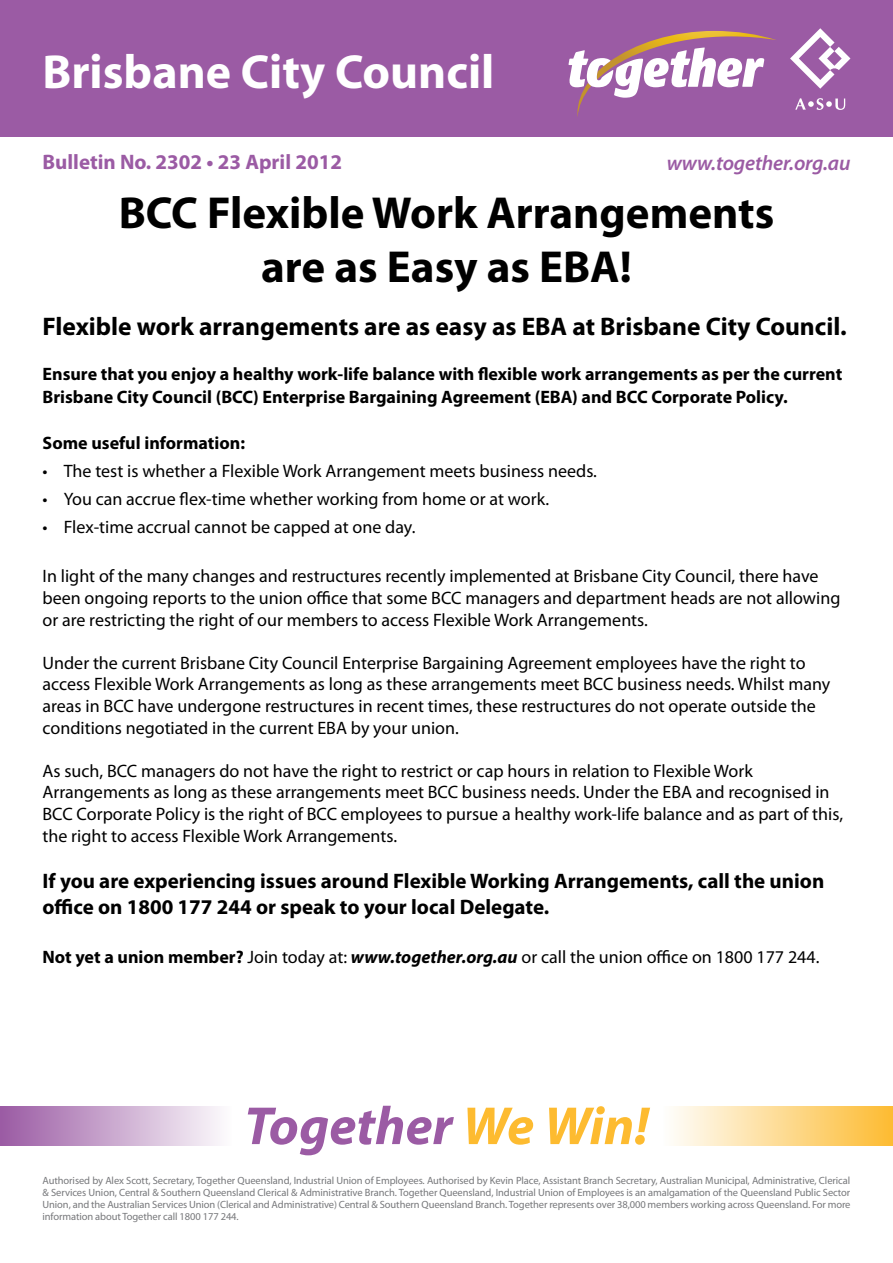
<style>
.page{position:relative;width:893px;height:1263px;background:#fff}
.page>*{position:absolute;margin:0;border:0;box-sizing:border-box;transform-origin:0 0}
.t1{font:italic 700 54px "Myriad Pro";color:#9b5ba4}
.t2{font:700 48px "Myriad";color:#fff}
.t3{font:700 45px/54px "Myriad Pro";color:#000;text-align:center}
.t4{font:700 25.5px "Myriad Pro";color:#000}
.t5{font:700 21px/25.2px "Myriad Pro";color:#000}
.t6{font:700 21px "Myriad Pro";color:#9b5ba4}
.t7{font:italic 600 21px "Myriad Pro";letter-spacing:-.01em;color:#9b5ba4}
.t8{font:18px/21.6px "Myriad Pro";color:#000}
.t9{font:700 18px/23.4px "Myriad Pro";color:#000}
.t10{font:10.5px/12px "Myriad Pro";letter-spacing:-.01em;color:#77787b;text-align:justify}
.s1{font-weight:700}
.s2{font-weight:700;font-style:italic}
.s3{color:#fdbb30}
</style>
<div class="page">
<div style="left:0;top:0;width:893px;height:136px;background:#9b5ba4"></div>
<svg style="left:568px;top:31px;width:208px;height:86px"></svg>
<svg style="left:790px;top:28px;width:60px;height:61px"></svg>
<svg style="left:795px;top:98px;width:50px;height:12px"></svg>
<div style="left:0;top:1107px;width:232px;height:39px;background:linear-gradient(to right,#9a5aa3,#fdfcfd)"></div>
<div style="left:661px;top:1107px;width:232px;height:39px;background:linear-gradient(to right,#feffff,#fdbc33)"></div>
<h2 class="t2" style="left:43px;top:47px;width:453px">Brisbane City Council</h2>
<p class="t6" style="left:43px;top:148px;width:301px">Bulletin No. 2302 • 23 April 2012</p>
<p class="t7" style="left:667px;top:149px;width:185px">www.together.org.au</p>
<h3 class="t3" style="left:119px;top:185px;width:657px">BCC Flexible Work Arrangements are as Easy as EBA!</h3>
<h3 class="t4" style="left:43px;top:309px;width:806px">Flexible work arrangements are as easy as EBA at Brisbane City Council.</h3>
<p class="t9" style="left:43px;top:361px;width:801px">Ensure that you enjoy a healthy work-life balance with flexible work arrangements as per the current<br>Brisbane City Council (BCC) Enterprise Bargaining Agreement (EBA) and BCC Corporate Policy.</p>
<p class="t9" style="left:43px;top:431px;width:204px">Some useful information:</p>
<p class="t8" style="left:43px;top:460px;width:556px">• The test is whether a Flexible Work Arrangement meets business needs.</p>
<p class="t8" style="left:43px;top:488px;width:508px">• You can accrue flex-time whether working from home or at work.</p>
<p class="t8" style="left:43px;top:516px;width:374px">• Flex-time accrual cannot be capped at one day.</p>
<p class="t8" style="left:43px;top:565px;width:799px">In light of the many changes and restructures recently implemented at Brisbane City Council, there have been ongoing reports to the union office that some BCC managers and department heads are not allowing or are restricting the right of our members to access Flexible Work Arrangements.</p>
<p class="t8" style="left:43px;top:652px;width:789px">Under the current Brisbane City Council Enterprise Bargaining Agreement employees have the right to access Flexible Work Arrangements as long as these arrangements meet BCC business needs. Whilst many areas in BCC have undergone restructures in recent times, these restructures do not operate outside the conditions negotiated in the current EBA by your union.</p>
<p class="t8" style="left:43px;top:760px;width:802px">As such, BCC managers do not have the right to restrict or cap hours in relation to Flexible Work Arrangements as long as these arrangements meet BCC business needs. Under the EBA and recognised in BCC Corporate Policy is the right of BCC employees to pursue a healthy work-life balance and as part of this, the right to access Flexible Work Arrangements.</p>
<p class="t5" style="left:43px;top:868px;width:783px">If you are experiencing issues around Flexible Working Arrangements, call the union office on 1800 177 244 or speak to your local Delegate.</p>
<p class="t8" style="left:43px;top:946px;width:778px"><span class="s1">Not yet a union member?</span> Join today at: <span class="s2">www.together.org.au</span> or call the union office on 1800 177 244.</p>
<h1 class="t1" style="left:244px;top:1091px;width:406px">Together <span class="s3">We Win!</span></h1>
<p class="t10" style="left:43px;top:1174px;width:809px">Authorised by Alex Scott, Secretary, Together Queensland, Industrial Union of Employees. Authorised by Kevin Place, Assistant Branch Secretary, Australian Municipal, Administrative, Clerical &amp; Services Union, Central &amp; Southern Queensland Clerical &amp; Administrative Branch. Together Queensland, Industrial Union of Employees is an amalgamation of the Queensland Public Sector Union, and the Australian Services Union (Clerical and Administrative) Central &amp; Southern Queensland Branch. Together represents over 38,000 members working across Queensland. For more information about Together call 1800 177 244.</p>
</div>
